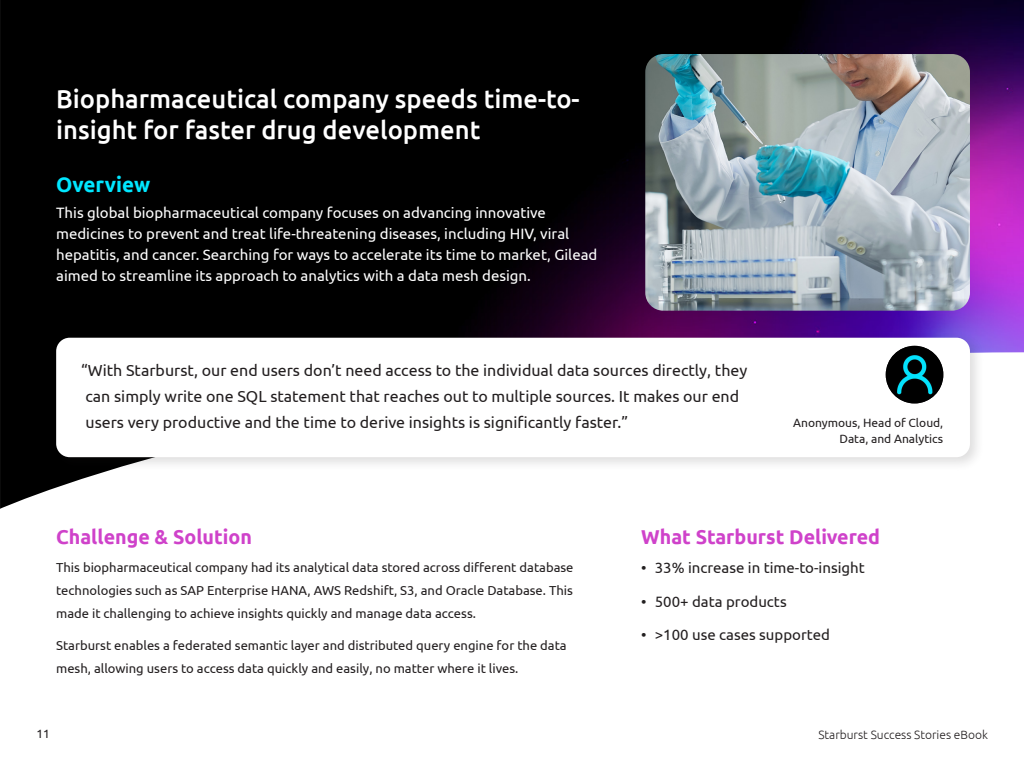
<style>
.page{position:relative;width:1024px;height:768px;background:#fff}
.page>*{position:absolute;margin:0;border:0;box-sizing:border-box;transform-origin:0 0}
.H4_-Sub_Body_Header{font:500 26px/31px "Ubuntu";color:#fff}
.H4_-Sub_Body_Header-2{font:700 21px "Ubuntu";color:#00e7ff}
._15pt_Size_Align_Left{font:700 20px "Ubuntu";color:#cf42ca}
.Quote_black{font:16px/26px "Ubuntu";color:#231f20}
.Quote_white_type{font:15px/21px "Ubuntu";color:#fff}
.t1{font:15px "Ubuntu";color:#231f20}
.t2{font:13px/23px "Ubuntu";color:#231f20;text-align:justify}
.Quote_Name{font:12px/16px "Ubuntu";color:#231f20;text-align:right}
.t3{font:300 12px "Ubuntu";color:#231f20}
</style>
<div class="page">
<img style="left:0;top:0;width:1024px;height:509px">
<div style="left:50px;top:332px;width:935px;height:140px;background:#231f20;opacity:.15"></div>
<div style="left:56px;top:338px;width:914px;height:119px;background:#fff;border-radius:14px"></div>
<img style="left:645px;top:54px;width:325px;height:256px">
<img style="left:886px;top:346px;width:57px;height:57px;border-radius:28px">
<p class="H4_-Sub_Body_Header" style="left:56px;top:82px;width:525px">Biopharmaceutical company speeds time-to&shy;insight for faster drug development</p>
<p class="H4_-Sub_Body_Header-2" style="left:56px;top:172px;width:96px">Overview</p>
<p class="Quote_white_type" style="left:56px;top:201px;width:543px">This global biopharmaceutical company focuses on advancing innovative medicines to prevent and treat life-threatening diseases, including HIV, viral hepatitis, and cancer. Searching for ways to accelerate its time to market, Gilead aimed to streamline its approach to analytics with a data mesh design.</p>
<p class="Quote_black" style="left:81px;top:356px;width:668px">“With Starburst, our end users don’t need access to the individual data sources directly, they can simply write one SQL statement that reaches out to multiple sources. It makes our end users very productive and the time to derive insights is significantly faster.”</p>
<p class="Quote_Name" style="left:793px;top:414px;width:152px">Anonymous, Head of Cloud,<br>Data, and Analytics</p>
<p class="_15pt_Size_Align_Left" style="left:56px;top:525px;width:197px">Challenge &amp; Solution</p>
<p class="t2" style="left:56px;top:555px;width:519px">This biopharmaceutical company had its analytical data stored across different database technologies such as SAP Enterprise HANA, AWS Redshift, S3, and Oracle Database. This made it challenging to achieve insights quickly and manage data access.</p>
<p class="t2" style="left:56px;top:633px;width:512px">Starburst enables a federated semantic layer and distributed query engine for the data mesh, allowing users to access data quickly and easily, no matter where it lives.</p>
<p class="_15pt_Size_Align_Left" style="left:641px;top:525px;width:240px">What Starburst Delivered</p>
<p class="t1" style="left:641px;top:559px;width:225px">• 33% increase in time-to-insight</p>
<p class="t1" style="left:641px;top:592px;width:147px">• 500+ data products</p>
<p class="t1" style="left:641px;top:626px;width:190px">• &gt;100 use cases supported</p>
<p class="Quote_Name" style="left:36px;top:725px;width:15px">11</p>
<p class="t3" style="left:818px;top:727px;width:171px">Starburst Success Stories eBook</p>
</div>
